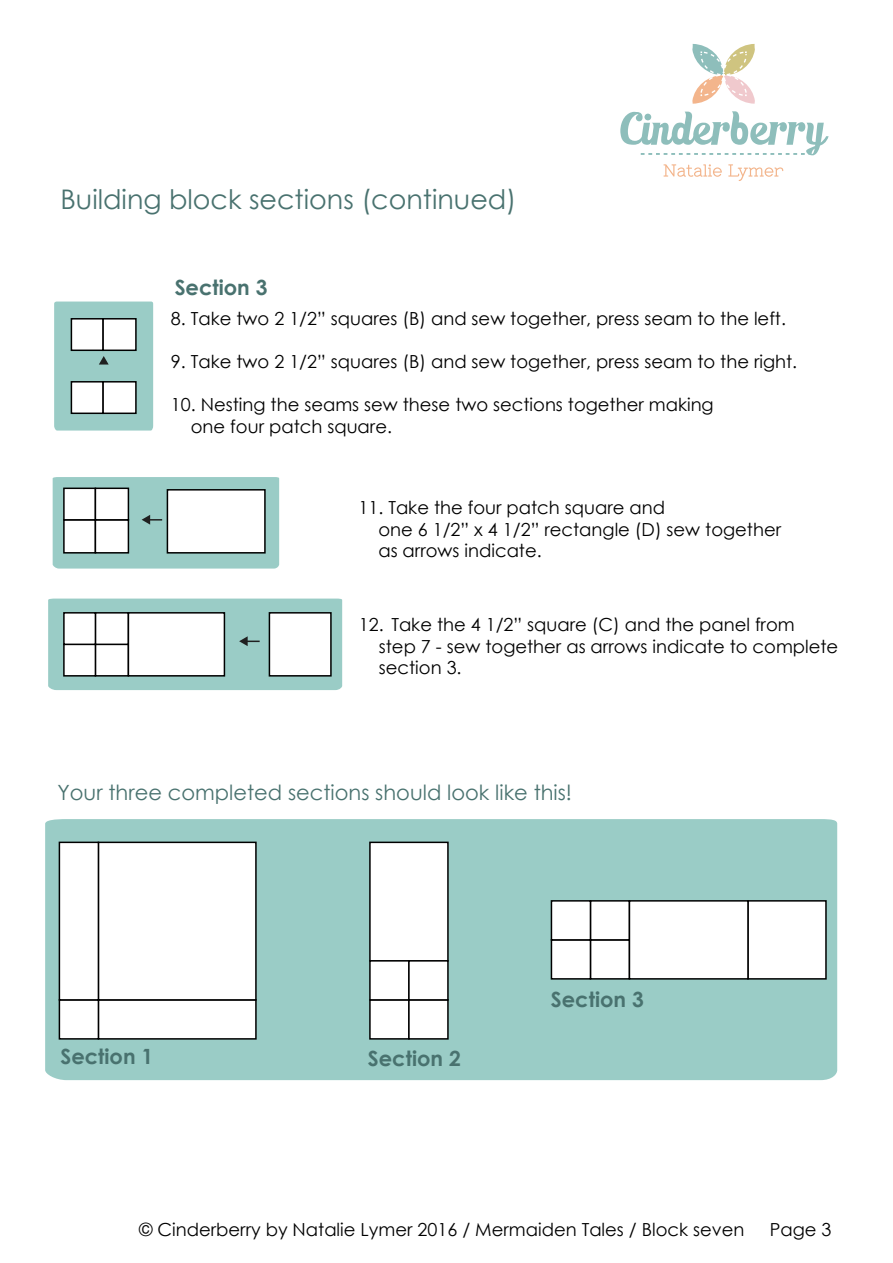
<style>
.page{position:relative;width:893px;height:1263px;background:#fff}
.page>*{position:absolute;margin:0;border:0;box-sizing:border-box;transform-origin:0 0}
.t1{font:27px "Century Gothic";color:#49726f}
.t2{font:21px "Century Gothic";color:#49726f}
.t3{font:700 21px "Century Gothic";color:#49726f}
.t4{font:18px/21.6px "Century Gothic";color:#000}
</style>
<div class="page">
<div style="left:45px;top:819px;width:792px;height:261px;background:#9accc6"></div>
<svg style="left:663px;top:164px;width:59px;height:13px"></svg>
<svg style="left:728px;top:164px;width:55px;height:17px"></svg>
<svg style="left:692px;top:44px;width:63px;height:60px"></svg>
<svg style="left:620px;top:111px;width:209px;height:44px"></svg>
<svg style="left:53px;top:477px;width:226px;height:92px"></svg>
<div style="left:63px;top:519px;width:33px;height:35px;background:#fff;border:2px solid #000"></div>
<div style="left:63px;top:488px;width:33px;height:32px;background:#fff;border:2px solid #000"></div>
<div style="left:95px;top:519px;width:34px;height:35px;background:#fff;border:2px solid #000"></div>
<div style="left:95px;top:488px;width:34px;height:32px;background:#fff;border:2px solid #000"></div>
<svg style="left:54px;top:302px;width:99px;height:128px"></svg>
<svg style="left:48px;top:599px;width:294px;height:91px"></svg>
<div style="left:369px;top:842px;width:80px;height:120px;background:#fff;border:2px solid #000"></div>
<div style="left:369px;top:999px;width:41px;height:41px;background:#fff;border:2px solid #000"></div>
<div style="left:408px;top:999px;width:41px;height:41px;background:#fff;border:2px solid #000"></div>
<div style="left:369px;top:960px;width:41px;height:41px;background:#fff;border:2px solid #000"></div>
<div style="left:408px;top:960px;width:41px;height:41px;background:#fff;border:2px solid #000"></div>
<div style="left:98px;top:999px;width:159px;height:41px;background:#fff;border:2px solid #000"></div>
<div style="left:98px;top:842px;width:159px;height:158px;background:#fff;border:2px solid #000"></div>
<div style="left:59px;top:999px;width:40px;height:41px;background:#fff;border:2px solid #000"></div>
<div style="left:59px;top:842px;width:40px;height:158px;background:#fff;border:2px solid #000"></div>
<div style="left:590px;top:939px;width:40px;height:41px;background:#fff"></div>
<div style="left:551px;top:939px;width:40px;height:41px;background:#fff;border:2px solid #000"></div>
<div style="left:590px;top:900px;width:40px;height:41px;background:#fff;border:2px solid #000"></div>
<div style="left:551px;top:900px;width:40px;height:41px;background:#fff;border:2px solid #000"></div>
<div style="left:747px;top:900px;width:80px;height:80px;background:#fff;border:2px solid #000"></div>
<div style="left:629px;top:900px;width:120px;height:80px;background:#fff;border:2px solid #000"></div>
<h1 class="t1" style="left:60px;top:181px;width:457px">Building block sections (continued)</h1>
<p class="t3" style="left:175px;top:271px;width:94px">Section 3</p>
<p class="t4" style="left:171px;top:307px;width:617px">8. Take two 2 1/2” squares (B) and sew together, press seam to the left.</p>
<p class="t4" style="left:171px;top:350px;width:628px">9. Take two 2 1/2” squares (B) and sew together, press seam to the right.</p>
<p class="t4" style="left:191px;top:394px;width:524px;text-indent:-20px">10. Nesting the seams sew these two sections together making one four patch square.</p>
<p class="t4" style="left:378px;top:496px;width:404px;text-indent:-20px">11. Take the four patch square and<br>one 6 1/2” x 4 1/2” rectangle (D) sew together as arrows indicate.</p>
<p class="t4" style="left:379px;top:613px;width:461px;text-indent:-20px">12. Take the 4 1/2” square (C) and the panel from<br>step 7 - sew together as arrows indicate to complete section 3.</p>
<p class="t2" style="left:57px;top:778px;width:516px">Your three completed sections should look like this!</p>
<p class="t3" style="left:60px;top:1041px;width:94px">Section 1</p>
<p class="t3" style="left:368px;top:1042px;width:94px">Section 2</p>
<p class="t3" style="left:551px;top:984px;width:94px">Section 3</p>
<p class="t4" style="left:139px;top:1218px;width:607px">© Cinderberry by Natalie Lymer 2016 / Mermaiden Tales / Block seven</p>
<p class="t4" style="left:770px;top:1218px;width:63px">Page 3</p>
</div>
